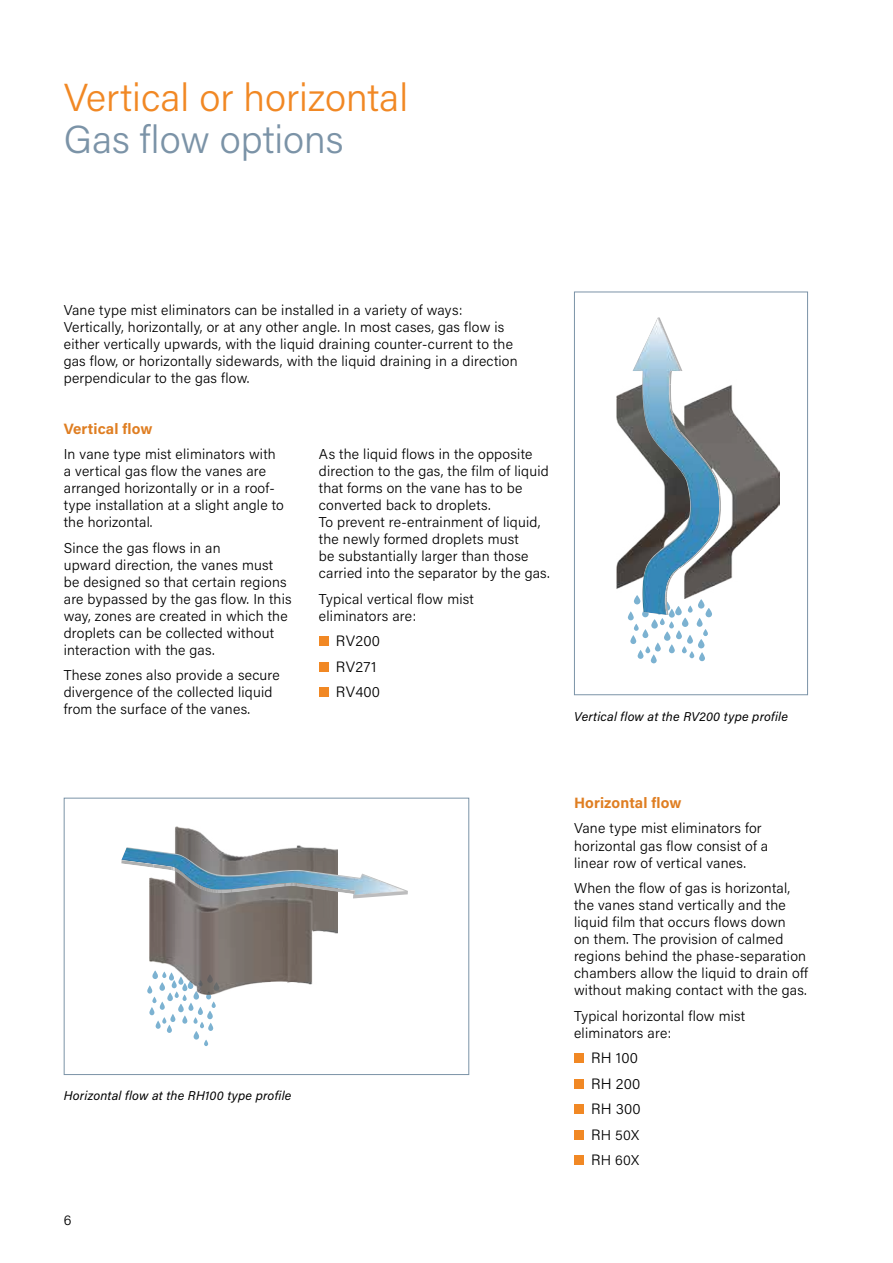
<style>
.page{position:relative;width:893px;height:1263px;background:#fff}
.page>*{position:absolute;margin:0;border:0;box-sizing:border-box;transform-origin:0 0}
.t1{font:300 39px "Acumin Pro";color:#f18824}
.t2{font:300 39px "Acumin Pro";color:#7b93a7}
.t3{font:300 15px/25.5px "Acumin Pro";letter-spacing:.015em;color:#000}
.t4{font:700 15px "Acumin Pro";letter-spacing:.01em;color:#df7e22}
.t5{font:300 14.25px/17px "Acumin Pro";letter-spacing:.015em;color:#000}
.t6{font:italic 12.75px "Acumin Pro";letter-spacing:.015em;color:#000}
.s1{font-size:15px}
</style>
<div class="page">
<img style="left:616px;top:385px;width:163px;height:204px">
<svg style="left:628px;top:370px;width:93px;height:293px"></svg>
<img style="left:633px;top:317px;width:86px;height:298px">
<div style="left:574px;top:292px;width:234px;height:403px;border:1px solid #7b93a7"></div>
<div style="left:194px;top:1031px;width:5px;height:8px;background:#7cb2d1;border-radius:3px"></div>
<svg style="left:204px;top:1039px;width:4px;height:7px"></svg>
<svg style="left:147px;top:985px;width:69px;height:48px"></svg>
<img style="left:150px;top:826px;width:187px;height:169px">
<svg style="left:149px;top:847px;width:259px;height:51px"></svg>
<img style="left:121px;top:847px;width:73px;height:35px">
<div style="left:64px;top:798px;width:405px;height:277px;border:1px solid #7b93a7"></div>
<div style="left:319px;top:636px;width:10px;height:10px;background:#f18824"></div>
<div style="left:319px;top:662px;width:10px;height:10px;background:#f18824"></div>
<div style="left:319px;top:687px;width:10px;height:10px;background:#f18824"></div>
<div style="left:574px;top:1053px;width:10px;height:10px;background:#f18824"></div>
<div style="left:574px;top:1079px;width:10px;height:10px;background:#f18824"></div>
<div style="left:574px;top:1104px;width:10px;height:10px;background:#f18824"></div>
<div style="left:574px;top:1130px;width:10px;height:10px;background:#f18824"></div>
<div style="left:574px;top:1155px;width:10px;height:10px;background:#f18824"></div>
<h1 class="t1" style="left:64px;top:70px;width:346px">Vertical or horizontal</h1>
<h1 class="t2" style="left:64px;top:113px;width:281px">Gas flow options</h1>
<p class="t5" style="left:64px;top:301px;width:455px">Vane type mist eliminators can be installed in a variety of ways:<br>Vertically, horizontally, or at any other angle. In most cases, gas flow is either vertically upwards, with the liquid draining counter-current to the gas flow, or horizontally sidewards, with the liquid draining in a direction perpendicular to the gas flow.</p>
<p class="t4" style="left:64px;top:418px;width:90px">Vertical flow</p>
<p class="t5" style="left:64px;top:445px;width:222px">In vane type mist eliminators with a vertical gas flow the vanes are arranged horizontally or in a roof&shy;type installation at a slight angle to the horizontal.</p>
<p class="t5" style="left:64px;top:539px;width:229px">Since the gas flows in an<br>upward direction, the vanes must be designed so that certain regions are bypassed by the gas flow. In this way, zones are created in which the droplets can be collected without interaction with the gas.</p>
<p class="t5" style="left:64px;top:666px;width:218px">These zones also provide a secure divergence of the collected liquid from the surface of the vanes.</p>
<p class="t5" style="left:319px;top:445px;width:232px">As the liquid flows in the opposite direction to the gas, the film of liquid that forms on the vane has to be converted back to droplets.<br>To prevent re-entrainment of liquid, the newly formed droplets must<br>be substantially larger than those carried into the separator by the gas.</p>
<p class="t5" style="left:319px;top:590px;width:156px">Typical vertical flow mist eliminators are:</p>
<p class="t3" style="left:336px;top:628px;width:46px">RV200<br>RV271<br>RV400</p>
<p class="t6" style="left:574px;top:707px;width:215px">Vertical flow at the RV200 type profile</p>
<p class="t6" style="left:64px;top:1087px;width:229px">Horizontal flow at the RH100 type profile</p>
<p class="t5" style="left:64px;top:1211px;width:9px">6</p>
<p class="t4" style="left:574px;top:792px;width:109px">Horizontal flow</p>
<p class="t5" style="left:574px;top:819px;width:196px">Vane type mist eliminators for horizontal gas flow consist of a linear row of vertical vanes.</p>
<p class="t5" style="left:574px;top:879px;width:235px">When the flow of gas is horizontal, the vanes stand vertically and the liquid film that occurs flows down<br>on them. The provision of calmed regions behind the phase-separation chambers allow the liquid to drain off without making contact with the gas.</p>
<p class="t5" style="left:574px;top:1007px;width:173px">Typical horizontal flow mist eliminators are:</p>
<p class="t3" style="left:591px;top:1044px;width:51px">RH 100<br>RH 200<br>RH 300</p>
<p class="t5" style="left:591px;top:1121px;width:50px;line-height:25.5px"><span class="s1">R</span>H 50X<br><span class="s1">R</span>H 60X</p>
</div>
